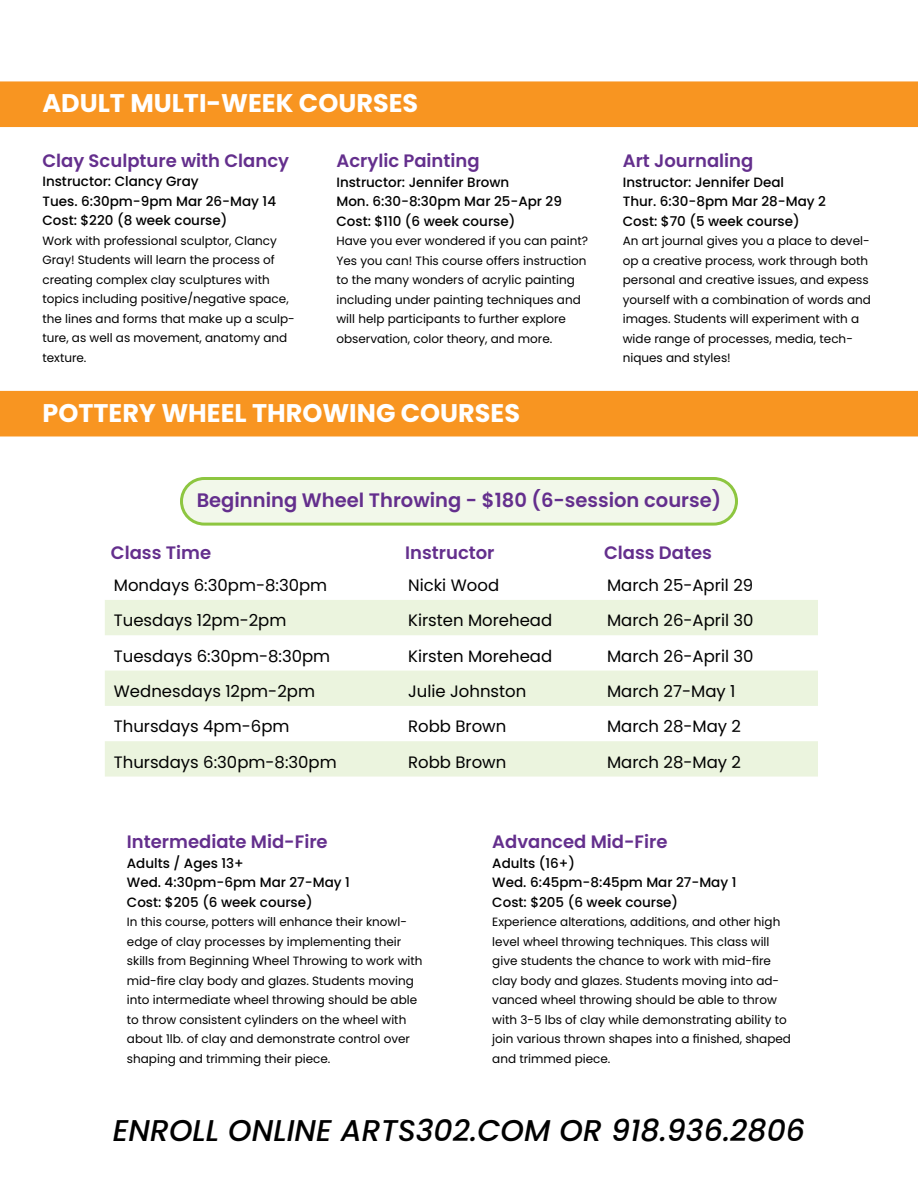
<style>
.page{position:relative;width:918px;height:1188px;background:#fff}
.page>*{position:absolute;margin:0;border:0;box-sizing:border-box;transform-origin:0 0}
.t1{font:italic 500 30px "Poppins";color:#000}
.t2{font:700 25.5px "Poppins";color:#fff}
.t3{font:600 19.5px "Poppins";color:#642f8d}
.t4{font:600 18px "Poppins";color:#642f8d}
.t5{font:16.5px "Poppins";color:#000}
.t6{font:500 13.5px/19.5px "Poppins";color:#000}
.t7{font:12px/19.5px "Poppins";color:#000}
</style>
<div class="page">
<div style="left:181px;top:478px;width:555px;height:46px;background:#f2f8ea;border-radius:23px"></div>
<div style="left:180px;top:477px;width:558px;height:49px;border:3px solid #8dc640;border-radius:23px"></div>
<div style="left:0;top:390px;width:918px;height:47px;background:#f89521"></div>
<div style="left:0;top:81px;width:918px;height:46px;background:#f89521"></div>
<svg style="left:105px;top:600px;width:713px;height:177px;fill:#ebf4de"></svg>
<h2 class="t2" style="left:42px;top:89px;width:377px">ADULT MULTI-WEEK COURSES</h2>
<h3 class="t4" style="left:42px;top:150px;width:248px">Clay Sculpture with Clancy</h3>
<p class="t6" style="left:42px;top:172px;width:235px">Instructor: Clancy Gray<br>Tues. 6:30pm-9pm Mar 26-May 14<br>Cost: $220 (8 week course)</p>
<p class="t7" style="left:42px;top:231px;width:254px">Work with professional sculptor, Clancy Gray! Students will learn the process of creating complex clay sculptures with topics including positive/negative space, the lines and forms that make up a sculp&shy;ture, as well as movement, anatomy and texture.</p>
<h3 class="t4" style="left:336px;top:150px;width:145px">Acrylic Painting</h3>
<p class="t6" style="left:336px;top:172px;width:227px">Instructor: Jennifer Brown<br>Mon. 6:30-8:30pm Mar 25-Apr 29<br>Cost: $110 (6 week course)</p>
<p class="t7" style="left:336px;top:231px;width:253px">Have you ever wondered if you can paint?<br>Yes you can! This course offers instruction to the many wonders of acrylic painting including under painting techniques and will help participants to further explore observation, color theory, and more.</p>
<h2 class="t2" style="left:42px;top:398px;width:479px">POTTERY WHEEL THROWING COURSES</h2>
<h3 class="t4" style="left:623px;top:150px;width:132px">Art Journaling</h3>
<p class="t6" style="left:623px;top:172px;width:205px">Instructor: Jennifer Deal<br>Thur. 6:30-8pm Mar 28-May 2<br>Cost: $70 (5 week course)</p>
<p class="t7" style="left:623px;top:231px;width:250px">An art journal gives you a place to devel&shy;op a creative process, work through both personal and creative issues, and expess yourself with a combination of words and images. Students will experiment with a wide range of processes, media, tech&shy;niques and styles!</p>
<h3 class="t3" style="left:197px;top:489px;width:526px">Beginning Wheel Throwing - $180 (6-session course)</h3>
<h3 class="t4" style="left:111px;top:542px;width:102px">Class Time</h3>
<h3 class="t4" style="left:405px;top:542px;width:91px">Instructor</h3>
<h3 class="t4" style="left:604px;top:542px;width:109px">Class Dates</h3>
<h3 class="t5" style="left:114px;top:576px;width:215px">Mondays 6:30pm-8:30pm</h3>
<h3 class="t5" style="left:408px;top:576px;width:93px">Nicki Wood</h3>
<h3 class="t5" style="left:607px;top:576px;width:148px">March 25-April 29</h3>
<h3 class="t5" style="left:114px;top:611px;width:174px">Tuesdays 12pm-2pm</h3>
<h3 class="t5" style="left:408px;top:611px;width:146px">Kirsten Morehead</h3>
<h3 class="t5" style="left:607px;top:611px;width:148px">March 26-April 30</h3>
<h3 class="t5" style="left:114px;top:646px;width:218px">Tuesdays 6:30pm-8:30pm</h3>
<h3 class="t5" style="left:408px;top:646px;width:146px">Kirsten Morehead</h3>
<h3 class="t5" style="left:607px;top:646px;width:148px">March 26-April 30</h3>
<h3 class="t5" style="left:114px;top:682px;width:203px">Wednesdays 12pm-2pm</h3>
<h3 class="t5" style="left:408px;top:682px;width:120px">Julie Johnston</h3>
<h3 class="t5" style="left:607px;top:682px;width:130px">March 27-May 1</h3>
<h3 class="t5" style="left:114px;top:717px;width:177px">Thursdays 4pm-6pm</h3>
<h3 class="t5" style="left:408px;top:717px;width:100px">Robb Brown</h3>
<h3 class="t5" style="left:607px;top:717px;width:136px">March 28-May 2</h3>
<h3 class="t5" style="left:114px;top:752px;width:224px">Thursdays 6:30pm-8:30pm</h3>
<h3 class="t5" style="left:408px;top:752px;width:100px">Robb Brown</h3>
<h3 class="t5" style="left:607px;top:752px;width:136px">March 28-May 2</h3>
<h3 class="t4" style="left:127px;top:832px;width:202px">Intermediate Mid-Fire</h3>
<p class="t6" style="left:127px;top:853px;width:225px">Adults / Ages 13+<br>Wed. 4:30pm-6pm Mar 27-May 1<br>Cost: $205 (6 week course)</p>
<p class="t7" style="left:127px;top:913px;width:297px">In this course, potters will enhance their knowl&shy;edge of clay processes by implementing their skills from Beginning Wheel Throwing to work with mid-fire clay body and glazes. Students moving into intermediate wheel throwing should be able to throw consistent cylinders on the wheel with about 1lb. of clay and demonstrate control over shaping and trimming their piece.</p>
<h3 class="t4" style="left:492px;top:832px;width:177px">Advanced Mid-Fire</h3>
<p class="t6" style="left:492px;top:853px;width:246px">Adults (16+)<br>Wed. 6:45pm-8:45pm Mar 27-May 1<br>Cost: $205 (6 week course)</p>
<p class="t7" style="left:492px;top:913px;width:300px">Experience alterations, additions, and other high level wheel throwing techniques. This class will give students the chance to work with mid-fire clay body and glazes. Students moving into ad&shy;vanced wheel throwing should be able to throw with 3-5 lbs of clay while demonstrating ability to join various thrown shapes into a finished, shaped and trimmed piece.</p>
<h1 class="t1" style="left:113px;top:1113px;width:694px">ENROLL ONLINE ARTS302.COM OR 918.936.2806</h1>
</div>
